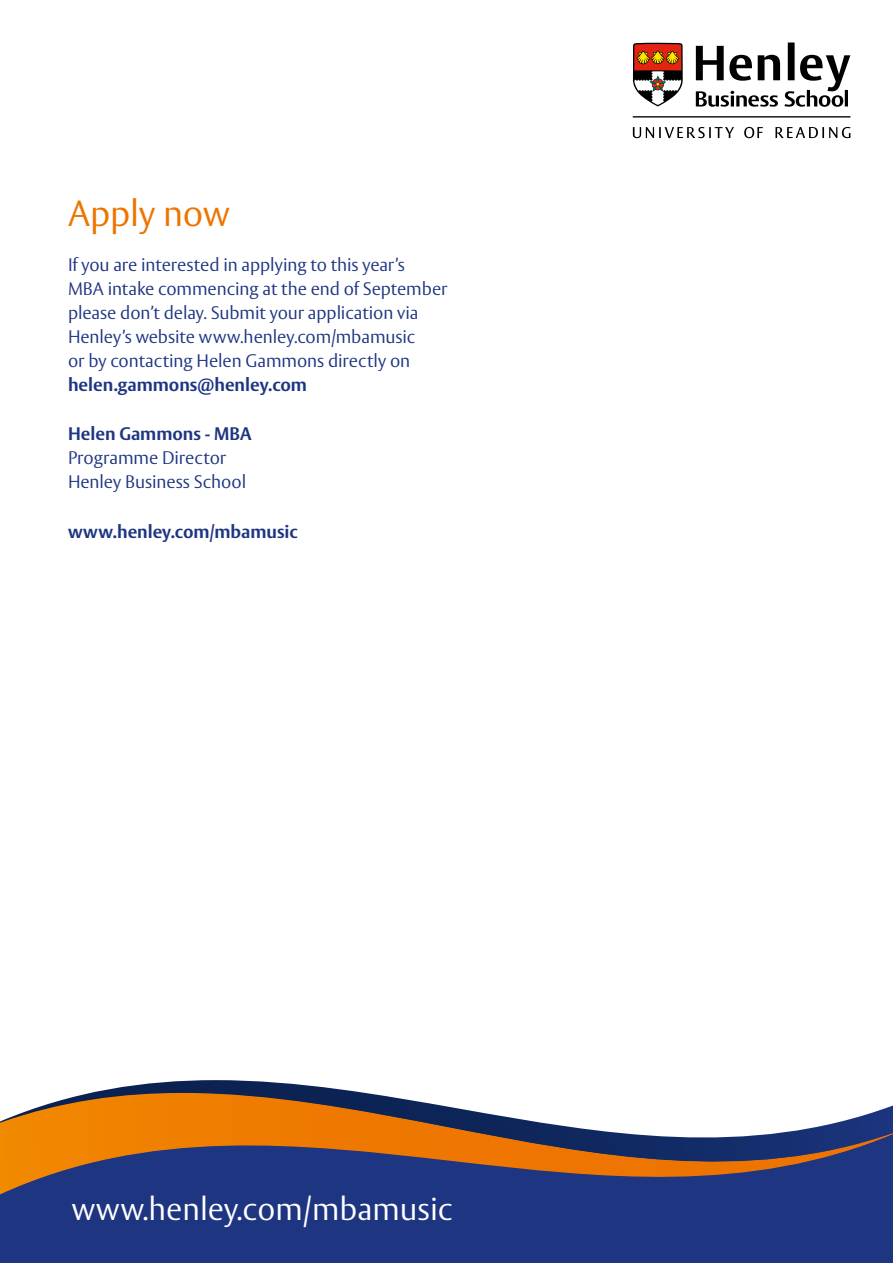
<style>
.page{position:relative;width:893px;height:1263px;background:#fff}
.page>*{position:absolute;margin:0;border:0;box-sizing:border-box;transform-origin:0 0}
.t1{font:36px "Rdg Vesta";letter-spacing:-.01em;color:#ee7402}
.t2{font:31.5px "Rdg Vesta";color:#fff}
.t3{font:18px/24px "Rdg Vesta";letter-spacing:-.005em;color:#1e3582}
.t4{font:700 18px "Rdg Vesta";color:#1e3582}
</style>
<div class="page">
<svg style="left:633px;top:116px;width:217px;height:2px"></svg>
<svg style="left:633px;top:127px;width:101px;height:11px"></svg>
<svg style="left:744px;top:127px;width:19px;height:11px"></svg>
<svg style="left:775px;top:127px;width:75px;height:11px"></svg>
<svg style="left:633px;top:43px;width:50px;height:63px"></svg>
<svg style="left:696px;top:43px;width:154px;height:64px"></svg>
<div style="left:0;top:1195px;width:892px;height:68px;background:#1e3582"></div>
<svg style="left:90px;top:1080px;width:275px;height:13px"></svg>
<svg style="left:0;top:1093px;width:892px;height:102px"></svg>
<h1 class="t1" style="left:68px;top:191px;width:163px">Apply now</h1>
<p class="t3" style="left:68px;top:253px;width:381px">If you are interested in applying to this year’s<br>MBA intake commencing at the end of September please don’t delay. Submit your application via Henley’s website www.henley.com/mbamusic<br>or by contacting Helen Gammons directly on</p>
<p class="t4" style="left:68px;top:373px;width:241px">helen.gammons@henley.com</p>
<p class="t4" style="left:68px;top:423px;width:185px">Helen Gammons - MBA</p>
<p class="t3" style="left:68px;top:447px;width:180px">Programme Director<br>Henley Business School</p>
<p class="t4" style="left:68px;top:520px;width:231px">www.henley.com/mbamusic</p>
<h2 class="t2" style="left:72px;top:1190px;width:382px">www.henley.com/mbamusic</h2>
</div>
